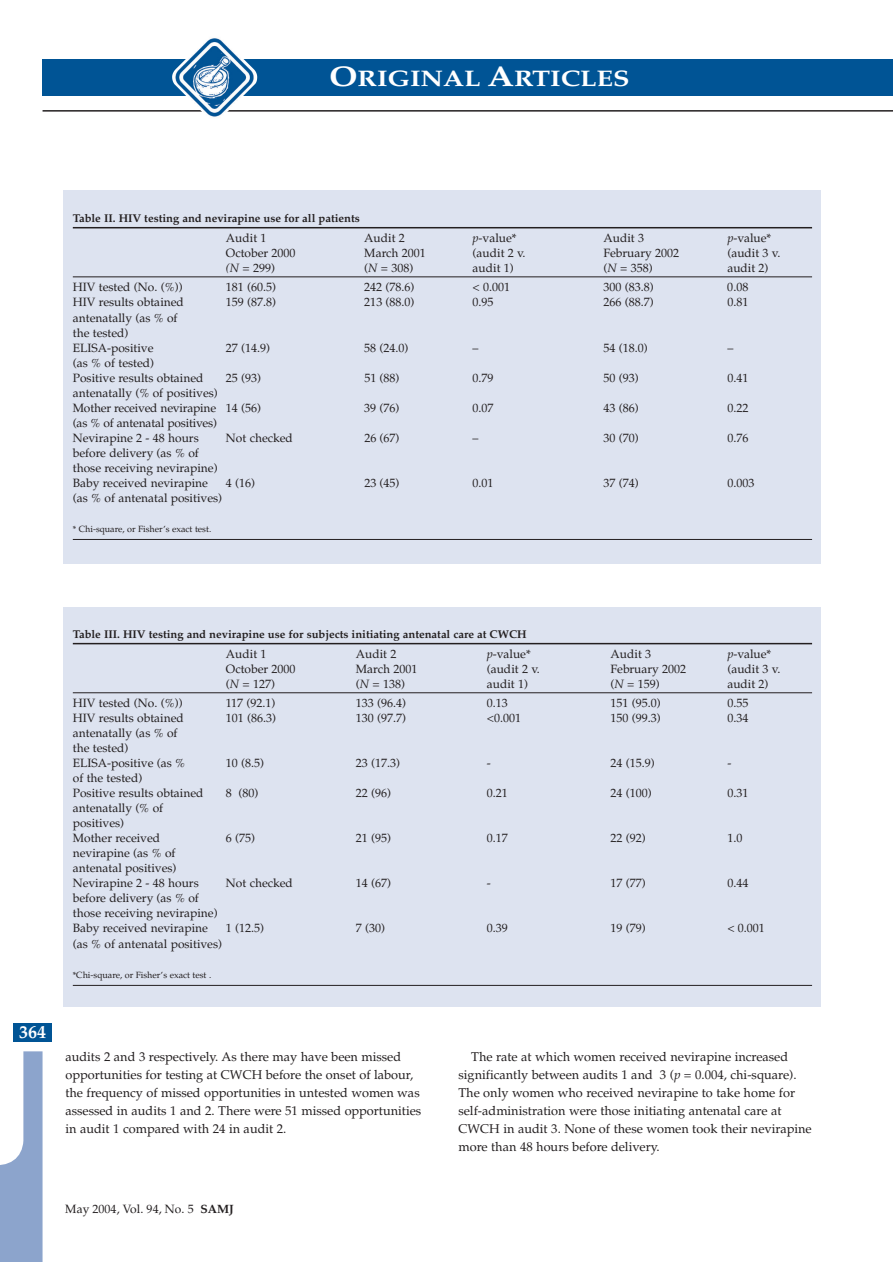
<style>
.page{position:relative;width:893px;height:1262px;background:#fff}
.page>*{position:absolute;margin:0;border:0;box-sizing:border-box;transform-origin:0 0}
.t1{font:700 22.5px "Palatino";color:#fff;scale:1.2 1}
.t2{font:700 18px "Palatino";color:#fff}
.t3{font:12.75px/18px "Palatino";color:#231f20}
.t4{font:12px/15px "Palatino";color:#231f20}
.t5{font:700 11.25px "Palatino";color:#231f20}
.t6{font:9px "Palatino";color:#231f20}
.s1{font-size:28.5px}
.s2{font-style:italic}
.s3{font-weight:700}
</style>
<div class="page">
<div style="left:43px;top:59px;width:849px;height:36px;background:#005495"></div>
<svg style="left:0;top:1051px;width:43px;height:211px"></svg>
<hr style="left:43px;top:110px;width:849px;height:2px;background:#231f20">
<img style="left:172px;top:38px;width:85px;height:79px">
<div style="left:14px;top:1023px;width:38px;height:19px;background:#005495"></div>
<div style="left:64px;top:190px;width:757px;height:373px;background:#dde3f0"></div>
<hr style="left:73px;top:227px;width:739px;height:1px;background:#231f20">
<hr style="left:73px;top:276px;width:739px;height:1px;background:#231f20">
<hr style="left:73px;top:539px;width:739px;height:1px;background:#231f20">
<div style="left:64px;top:607px;width:757px;height:400px;background:#dde3f0"></div>
<hr style="left:73px;top:643px;width:739px;height:1px;background:#231f20">
<hr style="left:73px;top:692px;width:739px;height:1px;background:#231f20">
<hr style="left:73px;top:985px;width:739px;height:1px;background:#231f20">
<h1 class="t1" style="left:329px;top:69px;width:252px"><span class="s1">O</span>RIGINAL <span class="s1">A</span>RTICLES</h1>
<p class="t5" style="left:73px;top:214px;width:288px">Table II. HIV testing and nevirapine use for all patients</p>
<p class="t4" style="left:226px;top:232px;width:42px">Audit 1</p>
<p class="t4" style="left:364px;top:232px;width:42px">Audit 2</p>
<p class="t4" style="left:472px;top:232px;width:45px"><span class="s2">p</span>-value*</p>
<p class="t4" style="left:603px;top:232px;width:42px">Audit 3</p>
<p class="t4" style="left:727px;top:232px;width:45px"><span class="s2">p</span>-value*</p>
<p class="t4" style="left:226px;top:247px;width:71px">October 2000</p>
<p class="t4" style="left:364px;top:247px;width:63px">March 2001</p>
<p class="t4" style="left:472px;top:247px;width:55px">(audit 2 v.</p>
<p class="t4" style="left:603px;top:247px;width:77px">February 2002</p>
<p class="t4" style="left:727px;top:247px;width:55px">(audit 3 v.</p>
<p class="t4" style="left:226px;top:262px;width:51px"><span class="s2">(N</span> = 299)</p>
<p class="t4" style="left:364px;top:262px;width:51px">(<span class="s2">N</span> = 308)</p>
<p class="t4" style="left:472px;top:262px;width:43px">audit 1)</p>
<p class="t4" style="left:603px;top:262px;width:51px">(<span class="s2">N</span> = 358)</p>
<p class="t4" style="left:727px;top:262px;width:43px">audit 2)</p>
<p class="t4" style="left:73px;top:281px;width:111px">HIV tested (No. (%))</p>
<p class="t4" style="left:226px;top:281px;width:52px">181 (60.5)</p>
<p class="t4" style="left:364px;top:281px;width:52px">242 (78.6)</p>
<p class="t4" style="left:472px;top:281px;width:39px">&lt; 0.001</p>
<p class="t4" style="left:603px;top:281px;width:52px">300 (83.8)</p>
<p class="t4" style="left:727px;top:281px;width:22px">0.08</p>
<p class="t4" style="left:73px;top:296px;width:113px">HIV results obtained</p>
<p class="t4" style="left:226px;top:296px;width:52px">159 (87.8)</p>
<p class="t4" style="left:364px;top:296px;width:52px">213 (88.0)</p>
<p class="t4" style="left:472px;top:296px;width:22px">0.95</p>
<p class="t4" style="left:603px;top:296px;width:52px">266 (88.7)</p>
<p class="t4" style="left:727px;top:296px;width:22px">0.81</p>
<p class="t4" style="left:73px;top:311px;width:106px">antenatally (as % of the tested)<br>ELISA-positive</p>
<p class="t4" style="left:226px;top:341px;width:46px">27 (14.9)</p>
<p class="t4" style="left:364px;top:341px;width:46px">58 (24.0)</p>
<p class="t4" style="left:472px;top:341px;width:7px">–</p>
<p class="t4" style="left:603px;top:341px;width:46px">54 (18.0)</p>
<p class="t4" style="left:727px;top:341px;width:7px">–</p>
<p class="t4" style="left:73px;top:356px;width:132px">(as % of tested)<br>Positive results obtained</p>
<p class="t4" style="left:226px;top:371px;width:37px">25 (93)</p>
<p class="t4" style="left:364px;top:371px;width:37px">51 (88)</p>
<p class="t4" style="left:472px;top:371px;width:22px">0.79</p>
<p class="t4" style="left:603px;top:371px;width:37px">50 (93)</p>
<p class="t4" style="left:727px;top:371px;width:22px">0.41</p>
<p class="t4" style="left:73px;top:386px;width:190px">antenatally (% of positives)<br>Mother received nevirapine 14 (56)</p>
<p class="t4" style="left:364px;top:401px;width:37px">39 (76)</p>
<p class="t4" style="left:472px;top:401px;width:22px">0.07</p>
<p class="t4" style="left:603px;top:401px;width:37px">43 (86)</p>
<p class="t4" style="left:727px;top:401px;width:22px">0.22</p>
<p class="t4" style="left:73px;top:416px;width:146px">(as % of antenatal positives)<br>Nevirapine 2 - 48 hours</p>
<p class="t4" style="left:73px;top:446px;width:146px">before delivery (as % of those receiving nevirapine)<br>Baby received nevirapine</p>
<p class="t4" style="left:226px;top:431px;width:68px">Not checked</p>
<p class="t4" style="left:364px;top:431px;width:37px">26 (67)</p>
<p class="t4" style="left:472px;top:431px;width:7px">–</p>
<p class="t4" style="left:603px;top:431px;width:37px">30 (70)</p>
<p class="t4" style="left:727px;top:431px;width:22px">0.76</p>
<p class="t4" style="left:226px;top:476px;width:31px">4 (16)</p>
<p class="t4" style="left:364px;top:476px;width:37px">23 (45)</p>
<p class="t4" style="left:472px;top:476px;width:22px">0.01</p>
<p class="t4" style="left:603px;top:476px;width:37px">37 (74)</p>
<p class="t4" style="left:727px;top:476px;width:28px">0.003</p>
<p class="t4" style="left:73px;top:491px;width:151px">(as % of antenatal positives)</p>
<p class="t6" style="left:73px;top:525px;width:140px">* Chi-square, or Fisher’s exact test.</p>
<h2 class="t2" style="left:19px;top:1025px;width:28px">364</h2>
<p class="t5" style="left:73px;top:630px;width:455px">Table III. HIV testing and nevirapine use for subjects initiating antenatal care at CWCH</p>
<p class="t4" style="left:226px;top:647px;width:42px">Audit 1</p>
<p class="t4" style="left:356px;top:647px;width:42px">Audit 2</p>
<p class="t4" style="left:486px;top:647px;width:45px"><span class="s2">p</span>-value*</p>
<p class="t4" style="left:610px;top:647px;width:42px">Audit 3</p>
<p class="t4" style="left:727px;top:647px;width:45px"><span class="s2">p</span>-value*</p>
<p class="t4" style="left:226px;top:662px;width:71px">October 2000</p>
<p class="t4" style="left:356px;top:662px;width:63px">March 2001</p>
<p class="t4" style="left:486px;top:662px;width:55px">(audit 2 v.</p>
<p class="t4" style="left:610px;top:662px;width:77px">February 2002</p>
<p class="t4" style="left:727px;top:662px;width:55px">(audit 3 v.</p>
<p class="t4" style="left:226px;top:677px;width:51px">(<span class="s2">N</span> = 127)</p>
<p class="t4" style="left:356px;top:677px;width:51px">(<span class="s2">N</span> = 138)</p>
<p class="t4" style="left:486px;top:677px;width:43px">audit 1)</p>
<p class="t4" style="left:610px;top:677px;width:51px">(<span class="s2">N</span> = 159)</p>
<p class="t4" style="left:727px;top:677px;width:43px">audit 2)</p>
<p class="t4" style="left:73px;top:697px;width:111px">HIV tested (No. (%))</p>
<p class="t4" style="left:226px;top:697px;width:51px">117 (92.1)</p>
<p class="t4" style="left:356px;top:697px;width:52px">133 (96.4)</p>
<p class="t4" style="left:486px;top:697px;width:22px">0.13</p>
<p class="t4" style="left:610px;top:697px;width:52px">151 (95.0)</p>
<p class="t4" style="left:727px;top:697px;width:22px">0.55</p>
<p class="t4" style="left:73px;top:712px;width:113px">HIV results obtained</p>
<p class="t4" style="left:226px;top:712px;width:52px">101 (86.3)</p>
<p class="t4" style="left:356px;top:712px;width:52px">130 (97.7)</p>
<p class="t4" style="left:486px;top:712px;width:36px">&lt;0.001</p>
<p class="t4" style="left:610px;top:712px;width:52px">150 (99.3)</p>
<p class="t4" style="left:727px;top:712px;width:22px">0.34</p>
<p class="t4" style="left:73px;top:727px;width:114px">antenatally (as % of the tested)<br>ELISA-positive (as %</p>
<p class="t4" style="left:226px;top:757px;width:40px">10 (8.5)</p>
<p class="t4" style="left:356px;top:757px;width:46px">23 (17.3)</p>
<p class="t4" style="left:486px;top:757px;width:5px">-</p>
<p class="t4" style="left:610px;top:757px;width:46px">24 (15.9)</p>
<p class="t4" style="left:727px;top:757px;width:5px">-</p>
<p class="t4" style="left:73px;top:772px;width:132px">of the tested)<br>Positive results obtained</p>
<p class="t4" style="left:73px;top:802px;width:92px">antenatally (% of positives)<br>Mother received</p>
<p class="t4" style="left:73px;top:847px;width:127px">nevirapine (as % of antenatal positives)<br>Nevirapine 2 - 48 hours</p>
<p class="t4" style="left:73px;top:892px;width:146px">before delivery (as % of those receiving nevirapine)<br>Baby received nevirapine</p>
<p class="t4" style="left:226px;top:787px;width:34px">8 (80)</p>
<p class="t4" style="left:356px;top:787px;width:37px">22 (96)</p>
<p class="t4" style="left:487px;top:787px;width:22px">0.21</p>
<p class="t4" style="left:610px;top:787px;width:43px">24 (100)</p>
<p class="t4" style="left:727px;top:787px;width:22px">0.31</p>
<p class="t4" style="left:226px;top:832px;width:31px">6 (75)</p>
<p class="t4" style="left:356px;top:832px;width:37px">21 (95)</p>
<p class="t4" style="left:486px;top:832px;width:22px">0.17</p>
<p class="t4" style="left:610px;top:832px;width:37px">22 (92)</p>
<p class="t4" style="left:727px;top:832px;width:16px">1.0</p>
<p class="t4" style="left:226px;top:877px;width:68px">Not checked</p>
<p class="t4" style="left:356px;top:877px;width:37px">14 (67)</p>
<p class="t4" style="left:486px;top:877px;width:5px">-</p>
<p class="t4" style="left:610px;top:877px;width:37px">17 (77)</p>
<p class="t4" style="left:727px;top:877px;width:22px">0.44</p>
<p class="t4" style="left:226px;top:922px;width:40px">1 (12.5)</p>
<p class="t4" style="left:356px;top:922px;width:31px">7 (30)</p>
<p class="t4" style="left:486px;top:922px;width:22px">0.39</p>
<p class="t4" style="left:610px;top:922px;width:37px">19 (79)</p>
<p class="t4" style="left:727px;top:922px;width:39px">&lt; 0.001</p>
<p class="t4" style="left:73px;top:937px;width:151px">(as % of antenatal positives)</p>
<p class="t6" style="left:73px;top:971px;width:140px">*Chi-square, or Fisher’s exact test .</p>
<p class="t3" style="left:65px;top:1049px;width:357px">audits 2 and 3 respectively. As there may have been missed opportunities for testing at CWCH before the onset of labour, the frequency of missed opportunities in untested women was assessed in audits 1 and 2. There were 51 missed opportunities in audit 1 compared with 24 in audit 2.</p>
<p class="t3" style="left:458px;top:1049px;width:355px;text-indent:13px">The rate at which women received nevirapine increased significantly between audits 1 and 3 (<span class="s2">p</span> = 0.004, chi-square).<br>The only women who received nevirapine to take home for self-administration were those initiating antenatal care at CWCH in audit 3. None of these women took their nevirapine more than 48 hours before delivery.</p>
<p class="t4" style="left:65px;top:1202px;width:170px">May 2004, Vol. 94, No. 5 <span class="s3">SAMJ</span></p>
</div>
